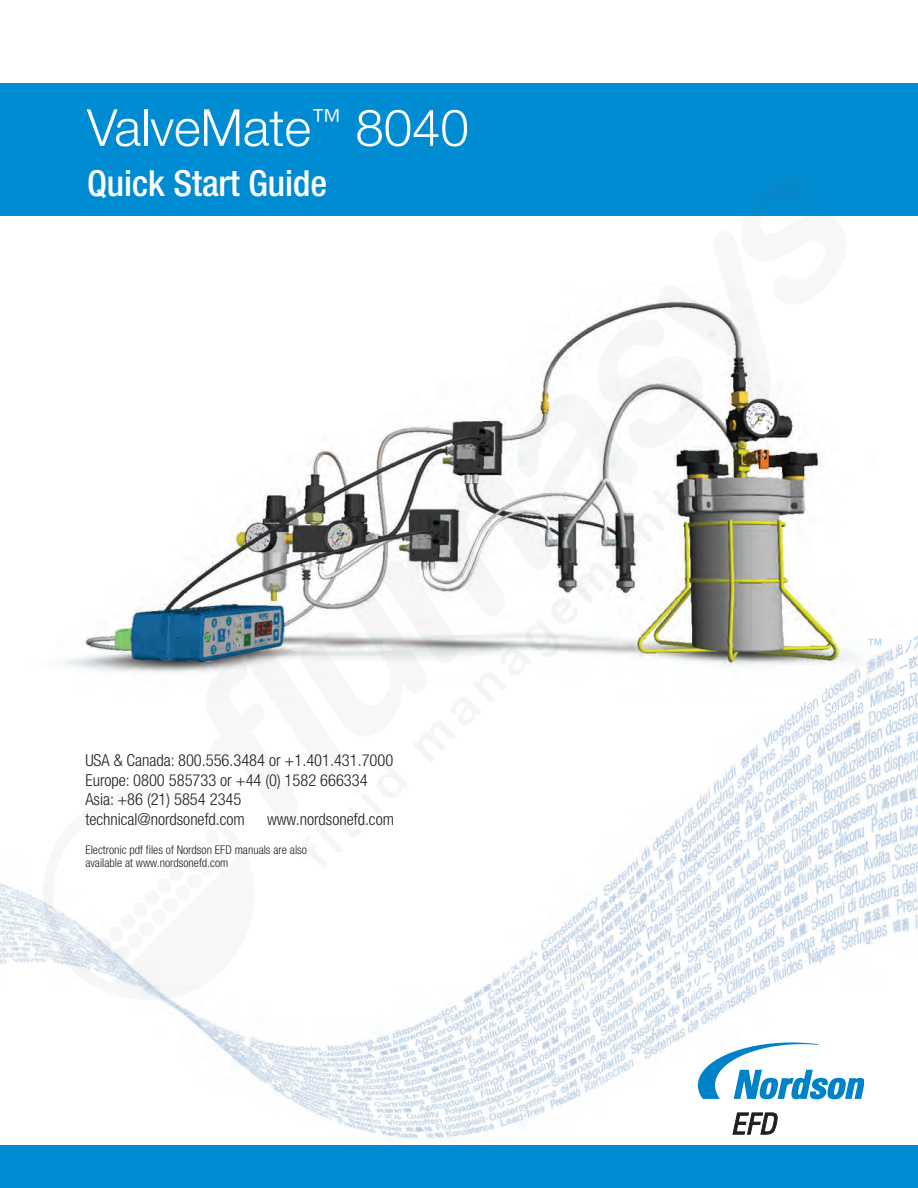
<style>
.page{position:relative;width:918px;height:1188px;background:#fff}
.page>*{position:absolute;margin:0;border:0;box-sizing:border-box;transform-origin:0 0}
.t1{font:300 51px "Helvetica Neue";color:#fff}
.t2{font:500 condensed 36px "Helvetica Neue";color:#fff}
.t3{font:300 condensed 16.5px/19.5px "Helvetica Neue";color:#231f20}
.t4{font:300 condensed 12px/13.5px "Helvetica Neue";color:#231f20}
</style>
<div class="page">
<img style="left:227px;top:1053px;width:610px;height:86px">
<svg style="left:733px;top:1112px;width:45px;height:22px"></svg>
<svg style="left:698px;top:1053px;width:166px;height:46px"></svg>
<div style="left:0;top:84px;width:918px;height:132px;background:#008cd2"></div>
<div style="left:0;top:1145px;width:918px;height:43px;background:#008cd2"></div>
<img style="left:0;top:287px;width:918px;height:766px">
<h1 class="t1" style="left:87px;top:109px;width:383px">ValveMate<sup>™</sup> 8040</h1>
<h2 class="t2" style="left:87px;top:171px;width:242px">Quick Start Guide</h2>
<p class="t3" style="left:85px;top:752px;width:309px">USA &amp; Canada: 800.556.3484 or +1.401.431.7000<br>Europe: 0800 585733 or +44 (0) 1582 666334<br>Asia: +86 (21) 5854 2345 technical@nordsonefd.com</p>
<p class="t3" style="left:267px;top:810px;width:128px">www.nordsonefd.com</p>
<p class="t4" style="left:85px;top:844px;width:223px">Electronic pdf files of Nordson EFD manuals are also available at www.nordsonefd.com</p>
</div>
